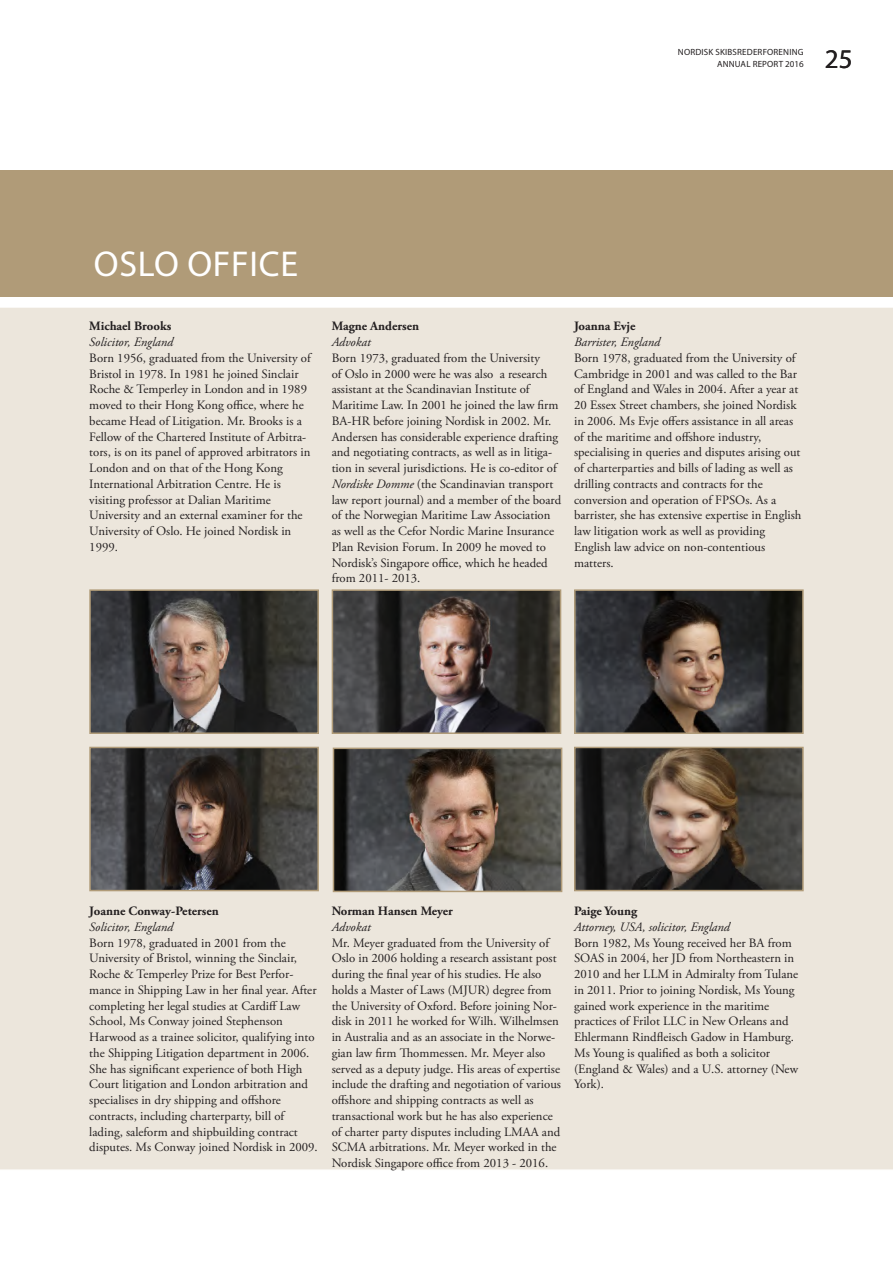
<style>
.page{position:relative;width:893px;height:1263px;background:#fff}
.page>*{position:absolute;margin:0;border:0;box-sizing:border-box;transform-origin:0 0}
._02-Tittel_regnskap{font:36px "Myriad Pro";letter-spacing:.02em;color:#fff}
._00-Paginering{font:27px "Myriad Pro";color:#231f20}
._03-Brødtekst_Legal{font:12.75px/15.8px "Adobe Garamond Pro";color:#231f20}
._03-Mellomtittel_Leg{font:12.75px/15.8px "Adobe Garamond Pro";color:#231f20}
._03-Brødtekst_Legal-2{font:italic 12.75px "Adobe Garamond Pro";color:#231f20}
._03-Mellomtittel_Leg-2{font:700 12.75px "Adobe Garamond Pro";color:#231f20}
._03-Brødtekst_Legal-3{font:700 12.75px "Adobe Garamond Pro";color:#231f20}
._00-Dokumentinfo{font:9px "Myriad Pro";letter-spacing:.02em;color:#231f20}
.s1{font-style:italic}
</style>
<div class="page">
<div style="left:0;top:170px;width:893px;height:127px;background:#b09b78"></div>
<div style="left:0;top:307px;width:893px;height:863px;background:#ece6dc"></div>
<img style="left:577px;top:592px;width:224px;height:139px">
<div style="left:574px;top:589px;width:230px;height:145px;border:2px solid #b09b78"></div>
<img style="left:335px;top:592px;width:223px;height:139px">
<div style="left:332px;top:589px;width:229px;height:145px;border:2px solid #b09b78"></div>
<img style="left:92px;top:592px;width:224px;height:139px">
<div style="left:89px;top:589px;width:230px;height:145px;border:2px solid #b09b78"></div>
<img style="left:577px;top:750px;width:224px;height:138px">
<div style="left:574px;top:747px;width:230px;height:144px;border:2px solid #b09b78"></div>
<img style="left:92px;top:750px;width:224px;height:138px">
<div style="left:89px;top:747px;width:230px;height:144px;border:2px solid #b09b78"></div>
<img style="left:336px;top:750px;width:223px;height:139px">
<div style="left:333px;top:747px;width:229px;height:145px;border:2px solid #b09b78"></div>
<p class="_00-Dokumentinfo" style="left:678px;top:46px;width:127px">NORDISK SKIBSREDERFORENING</p>
<p class="_00-Dokumentinfo" style="left:717px;top:58px;width:88px">ANNUAL REPORT 2016</p>
<p class="_00-Paginering" style="left:825px;top:43px;width:29px">25</p>
<p class="_02-Tittel_regnskap" style="left:94px;top:242px;width:206px">OSLO OFFICE</p>
<p class="_03-Mellomtittel_Leg-2" style="left:89px;top:319px;width:84px">Michael Brooks</p>
<p class="_03-Brødtekst_Legal-2" style="left:89px;top:334px;width:85px">Solicitor, England</p>
<p class="_03-Brødtekst_Legal" style="left:89px;top:350px;width:223px">Born 1956, graduated from the University of Bristol in 1978. In 1981 he joined Sinclair Roche &amp; Temperley in London and in 1989 moved to their Hong Kong office, where he became Head of Litigation. Mr. Brooks is a Fellow of the Chartered Institute of Arbitra&shy;tors, is on its panel of approved arbitrators in London and on that of the Hong Kong International Arbitration Centre. He is visiting professor at Dalian Maritime University and an external examiner for the University of Oslo. He joined Nordisk in 1999.</p>
<p class="_03-Mellomtittel_Leg-2" style="left:89px;top:319px;width:32px">Name</p>
<p class="_03-Brødtekst_Legal-2" style="left:89px;top:334px;width:24px">Title</p>
<p class="_03-Brødtekst_Legal" style="left:89px;top:350px;width:23px">Text</p>
<p class="_03-Mellomtittel_Leg-2" style="left:332px;top:319px;width:89px">Magne Andersen</p>
<p class="_03-Brødtekst_Legal-2" style="left:332px;top:334px;width:41px">Advokat</p>
<p class="_03-Mellomtittel_Leg" style="left:332px;top:350px;width:231px">Born 1973, graduated from the University<br>of Oslo in 2000 were he was also a research assistant at the Scandinavian Institute of Maritime Law. In 2001 he joined the law firm BA-HR before joining Nordisk in 2002. Mr.<br>Andersen has considerable experience drafting and negotiating contracts, as well as in litiga&shy;tion in several jurisdictions. He is co-editor of <span class="s1">Nordiske Domme</span> (the Scandinavian transport law report journal) and a member of the board of the Norwegian Maritime Law Association as well as the Cefor Nordic Marine Insurance Plan Revision Forum. In 2009 he moved to Nordisk’s Singapore office, which he headed from 2011- 2013.</p>
<p class="_03-Mellomtittel_Leg-2" style="left:332px;top:319px;width:32px">Name</p>
<p class="_03-Brødtekst_Legal-2" style="left:332px;top:334px;width:24px">Title</p>
<p class="_03-Brødtekst_Legal" style="left:332px;top:350px;width:23px">Text</p>
<p class="_03-Mellomtittel_Leg-2" style="left:574px;top:319px;width:63px">Joanna Evje</p>
<p class="_03-Brødtekst_Legal-2" style="left:574px;top:334px;width:88px">Barrister, England</p>
<p class="_03-Brødtekst_Legal" style="left:574px;top:350px;width:229px">Born 1978, graduated from the University of Cambridge in 2001 and was called to the Bar of England and Wales in 2004. After a year at 20 Essex Street chambers, she joined Nordisk in 2006. Ms Evje offers assistance in all areas of the maritime and offshore industry, specialising in queries and disputes arising out of charterparties and bills of lading as well as drilling contracts and contracts for the conversion and operation of FPSOs. As a barrister, she has extensive expertise in English law litigation work as well as providing English law advice on non-contentious matters.</p>
<p class="_03-Mellomtittel_Leg-2" style="left:574px;top:319px;width:32px">Name</p>
<p class="_03-Brødtekst_Legal-2" style="left:574px;top:334px;width:24px">Title</p>
<p class="_03-Brødtekst_Legal" style="left:574px;top:350px;width:23px">Text</p>
<p class="_03-Mellomtittel_Leg-2" style="left:89px;top:903px;width:131px">Joanne Conway-Petersen</p>
<p class="_03-Brødtekst_Legal-2" style="left:89px;top:919px;width:85px">Solicitor, England</p>
<p class="_03-Brødtekst_Legal" style="left:89px;top:935px;width:230px">Born 1978, graduated in 2001 from the University of Bristol, winning the Sinclair, Roche &amp; Temperley Prize for Best Perfor&shy;mance in Shipping Law in her final year. After completing her legal studies at Cardiff Law School, Ms Conway joined Stephenson Harwood as a trainee solicitor, qualifying into the Shipping Litigation department in 2006.<br>She has significant experience of both High Court litigation and London arbitration and specialises in dry shipping and offshore contracts, including charterparty, bill of lading, saleform and shipbuilding contract disputes. Ms Conway joined Nordisk in 2009.</p>
<p class="_03-Mellomtittel_Leg-2" style="left:89px;top:903px;width:32px">Name</p>
<p class="_03-Brødtekst_Legal-2" style="left:89px;top:919px;width:24px">Title</p>
<p class="_03-Brødtekst_Legal" style="left:89px;top:935px;width:23px">Text</p>
<p class="_03-Brødtekst_Legal-3" style="left:332px;top:903px;width:123px">Norman Hansen Meyer</p>
<p class="_03-Brødtekst_Legal-2" style="left:332px;top:919px;width:41px">Advokat</p>
<p class="_03-Mellomtittel_Leg" style="left:332px;top:935px;width:231px">Mr. Meyer graduated from the University of Oslo in 2006 holding a research assistant post during the final year of his studies. He also holds a Master of Laws (MJUR) degree from the University of Oxford. Before joining Nor&shy;disk in 2011 he worked for Wilh. Wilhelmsen in Australia and as an associate in the Norwe&shy;gian law firm Thommessen. Mr. Meyer also served as a deputy judge. His areas of expertise include the drafting and negotiation of various offshore and shipping contracts as well as transactional work but he has also experience of charter party disputes including LMAA and SCMA arbitrations. Mr. Meyer worked in the Nordisk Singapore office from 2013 - 2016.</p>
<p class="_03-Mellomtittel_Leg-2" style="left:341px;top:903px;width:23px">ame</p>
<p class="_03-Brødtekst_Legal-2" style="left:332px;top:919px;width:24px">Title</p>
<p class="_03-Brødtekst_Legal" style="left:332px;top:935px;width:23px">Text</p>
<p class="_03-Mellomtittel_Leg-2" style="left:574px;top:903px;width:65px">Paige Young</p>
<p class="_03-Brødtekst_Legal-2" style="left:574px;top:919px;width:157px">Attorney, USA, solicitor, England</p>
<p class="_03-Brødtekst_Legal" style="left:574px;top:935px;width:226px">Born 1982, Ms Young received her BA from SOAS in 2004, her JD from Northeastern in 2010 and her LLM in Admiralty from Tulane in 2011. Prior to joining Nordisk, Ms Young gained work experience in the maritime practices of Frilot LLC in New Orleans and Ehlermann Rindfleisch Gadow in Hamburg.<br>Ms Young is qualified as both a solicitor (England &amp; Wales) and a U.S. attorney (New York).</p>
<p class="_03-Mellomtittel_Leg-2" style="left:574px;top:903px;width:32px">Name</p>
<p class="_03-Brødtekst_Legal-2" style="left:574px;top:919px;width:24px">Ti le</p>
<p class="_03-Brødtekst_Legal" style="left:574px;top:935px;width:23px">Text</p>
</div>
